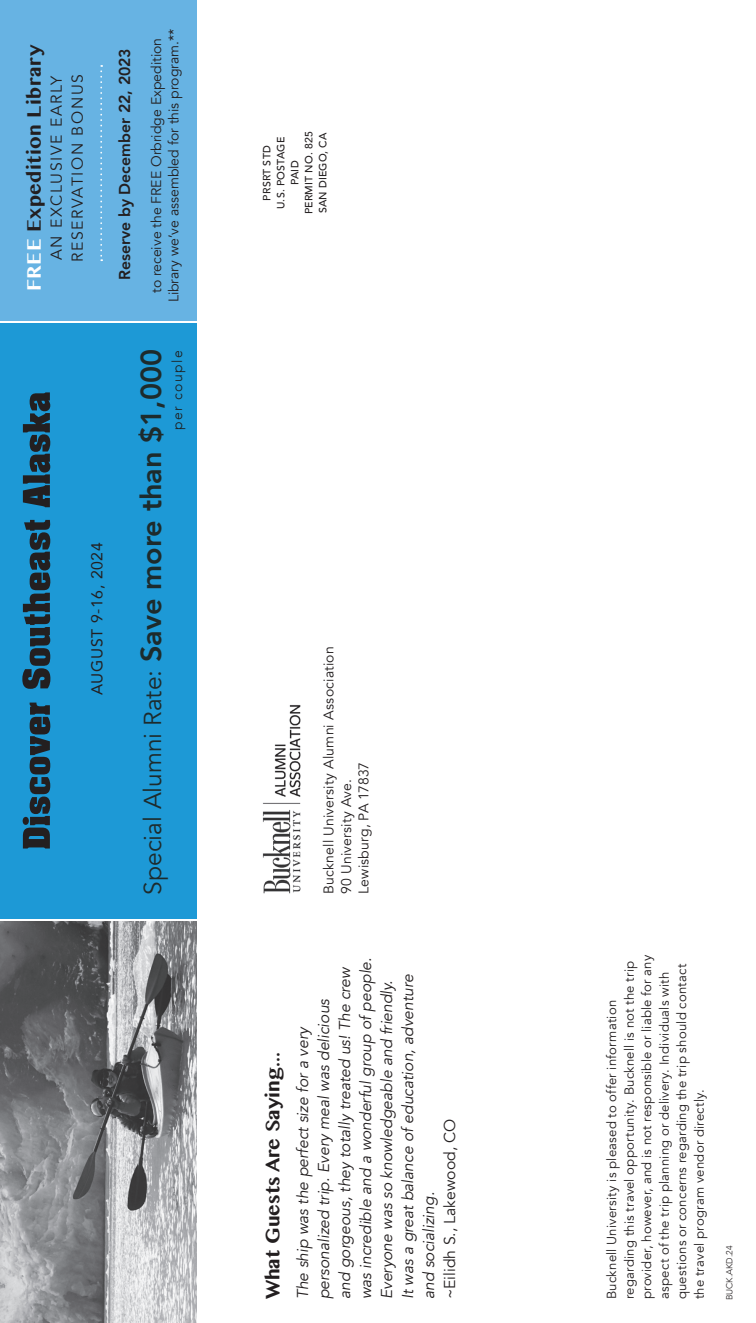
<style>
.page{position:relative;width:756px;height:1323px;background:#fff}
.page>*{position:absolute;margin:0;border:0;box-sizing:border-box;transform-origin:0 0}
.t1{font:24.5px "Avenir";color:#2e2b2c}
.Heading{font:700 22.75px "Khmer MN";color:#231f20}
.Description{font:700 22.75px "Khmer MN";letter-spacing:.02em;color:#231f20}
.t2{font:italic 15.75px/21px "Avenir";color:#231f20}
.t3{font:15.75px/21px "Avenir";letter-spacing:.1em;color:#231f20}
.t4{font:800 15.75px "Avenir";color:#231f20}
.t5{font:15.75px "Avenir";color:#231f20}
.t6{font:15.75px "Avenir";letter-spacing:.04em;color:#231f20}
.t7{font:14px/17.5px "Avenir";color:#231f20;text-align:center}
.t8{font:300 14px "Avenir";letter-spacing:.1em;color:#231f20}
.t9{font:13.12px/17.5px "Avenir";letter-spacing:.02em;color:#231f20}
.t10{font:500 10.5px "Avenir";letter-spacing:.025em;color:#231f20}
.t11{font:300 8.75px "Avenir";color:#231f20}
.s1{color:#fff}
.s2{font-weight:800;font-size:28.88px}
</style>
<div class="page">
<div style="left:0;top:0;width:197px;height:320px;background:#67b3e3"></div>
<div style="left:0;top:323px;width:197px;height:596px;background:#1d99d6"></div>
<svg style="left:22px;top:392px;width:29px;height:457px"></svg>
<svg style="left:100px;top:65px;width:2px;height:196px"></svg>
<img style="left:262px;top:705px;width:39px;height:189px">
<img style="left:0;top:922px;width:197px;height:401px">
<p class="Description" style="left:20px;top:291px;width:248px;rotate:-90deg"><span class="s1">FREE</span> Expedition Library</p>
<p class="t3" style="left:46px;top:262px;width:189px;rotate:-90deg">AN EXCLUSIVE EARLY<br>RESERVATION BONUS</p>
<p class="t4" style="left:113px;top:280px;width:234px;rotate:-90deg">Reserve by December 22, 2023</p>
<p class="t7" style="left:148px;top:302px;width:275px;rotate:-90deg">to receive the FREE Orbridge Expedition<br>Library we’ve assembled for this program.**</p>
<p class="t6" style="left:84px;top:695px;width:155px;rotate:-90deg">AUGUST 9-16, 2024</p>
<h1 class="t1" style="left:138px;top:895px;width:547px;rotate:-90deg">Special Alumni Rate: <span class="s2">Save more than $1,000</span></h1>
<p class="t8" style="left:169px;top:430px;width:81px;rotate:-90deg">per couple</p>
<p class="t10" style="left:300px;top:214px;width:84px;rotate:-90deg">PERMIT NO. 825</p>
<p class="t10" style="left:314px;top:213px;width:82px;rotate:-90deg">SAN DIEGO, CA</p>
<p class="t10" style="left:258px;top:201px;width:57px;rotate:-90deg">PRSRT STD</p>
<p class="t10" style="left:272px;top:209px;width:74px;rotate:-90deg">U.S. POSTAGE</p>
<p class="t10" style="left:286px;top:185px;width:26px;rotate:-90deg">PAID</p>
<p class="t7" style="left:320px;top:894px;width:249px;rotate:-90deg">Bucknell University Alumni Association</p>
<p class="t7" style="left:355px;top:894px;width:134px;rotate:-90deg">Lewisburg, PA 17837</p>
<p class="t7" style="left:338px;top:894px;width:116px;rotate:-90deg">90 University Ave.</p>
<p class="Heading" style="left:258px;top:1299px;width:249px;rotate:-90deg">What Guests Are Saying...</p>
<p class="t2" style="left:293px;top:1299px;width:343px;rotate:-90deg">The ship was the perfect size for a very personalized trip. Every meal was delicious<br>and gorgeous, they totally treated us! The crew was incredible and a wonderful group of people.<br>Everyone was so knowledgeable and friendly.<br>It was a great balance of education, adventure and socializing.</p>
<p class="t5" style="left:441px;top:1299px;width:182px;rotate:-90deg">~Eilidh S., Lakewood, CO</p>
<p class="t9" style="left:603px;top:1299px;width:346px;rotate:-90deg">Bucknell University is pleased to offer information regarding this travel opportunity. Bucknell is not the trip provider, however, and is not responsible or liable for any aspect of the trip planning or delivery. Individuals with questions or concerns regarding the trip should contact the travel program vendor directly.</p>
<p class="t11" style="left:724px;top:1300px;width:56px;rotate:-90deg">BUCK.AKD.24</p>
</div>
